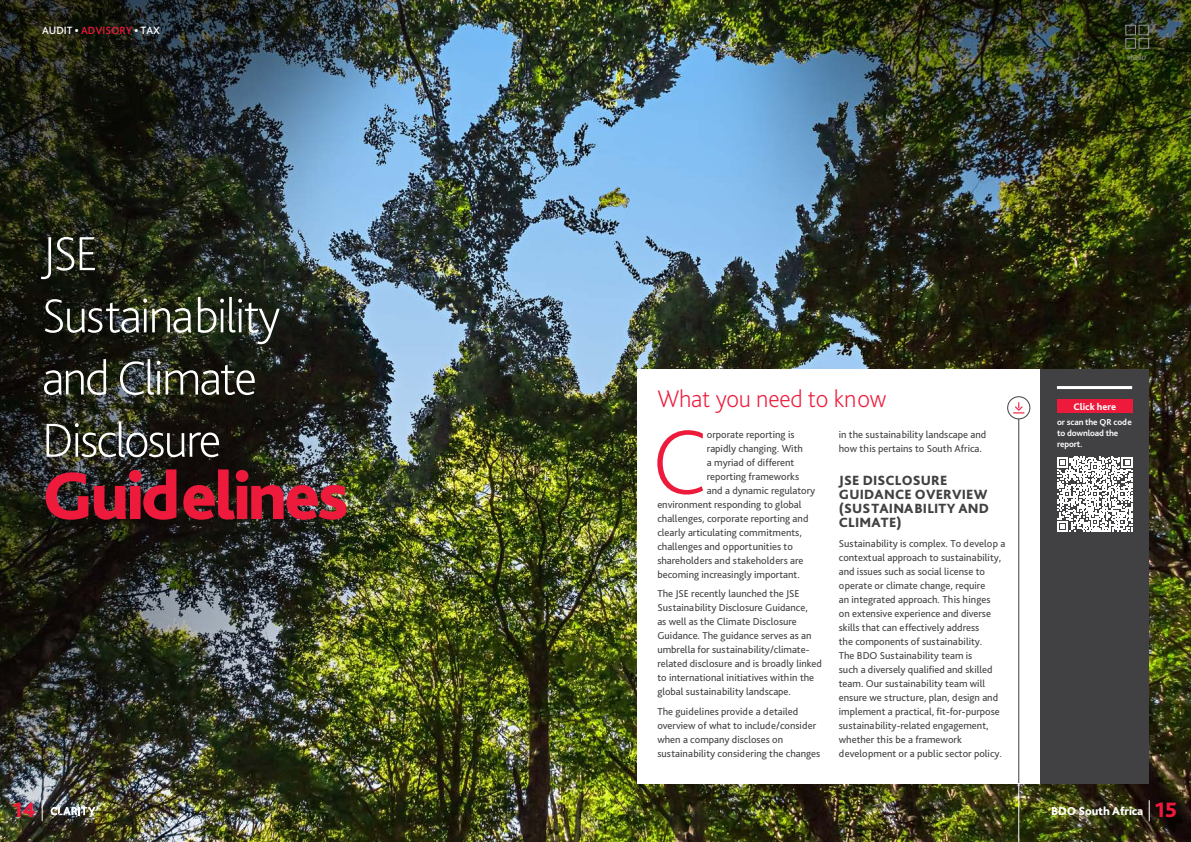
<style>
.page{position:relative;width:1191px;height:842px;background:#fff}
.page>*{position:absolute;margin:0;border:0;box-sizing:border-box;transform-origin:0 0}
.t1{font:200 95.5px "Bliss Pro";color:#ed1a3b}
.t2{font:800 70px "Bliss Pro";letter-spacing:-.04em;color:#ed1a3b}
.t3{font:200 50px/62.2px "Bliss Pro";letter-spacing:-.04em;color:#fff}
.t4{font:200 25px "Bliss Pro";letter-spacing:-.01em;color:#ed1a3b}
.t5{font:800 21.7px "Bliss Pro";color:#ed1a3b}
.t6{font:800 14px/14px "Bliss Pro";letter-spacing:.015em;color:#414042}
.t7{font:800 12px "Bliss Pro";letter-spacing:-.01em;color:#fff}
.t8{font:500 11px "Bliss Pro";letter-spacing:.005em;color:#fff}
.t9{font:10.5px/14px "Bliss Pro";color:#414042}
.t10{font:800 10px "Bliss Pro";color:#fff}
.t11{font:700 9px/10.8px "Bliss Pro";letter-spacing:-.015em;color:#fff}
.t12{font:7px "Bliss Pro";color:#939598}
.s1{font-weight:800}
.s2{color:#ed1a3b}
.s3{font-size:21.7px;color:#ed1a3b}
</style>
<div class="page">
<img style="left:0;top:0;width:1191px;height:842px">
<div style="left:637px;top:369px;width:403px;height:414px;background:#fff"></div>
<svg style="left:1136px;top:782px;width:55px;height:56px;background:#241910"></svg>
<svg style="left:1149px;top:800px;width:1px;height:21px"></svg>
<div style="left:1040px;top:369px;width:109px;height:414px;background:#414042"></div>
<hr style="left:1057px;top:386px;width:75px;height:3px;background:#fff">
<div style="left:1057px;top:399px;width:75px;height:14px;background:#ed1a3b"></div>
<svg style="left:1057px;top:457px;width:75px;height:75px"></svg>
<svg style="left:42px;top:800px;width:1px;height:21px"></svg>
<svg style="left:51px;top:807px;width:44px;height:8px"></svg>
<hr style="left:1018px;top:415px;width:1px;height:368px;background:#414042">
<svg style="left:1007px;top:397px;width:22px;height:22px"></svg>
<svg style="left:1013px;top:402px;width:11px;height:11px"></svg>
<div style="left:1007px;top:396px;width:23px;height:23px;border:1px solid #414042;border-radius:50%"></div>
<hr style="left:1018px;top:783px;width:1px;height:59px;background:#fff">
<div style="left:1125px;top:25px;width:10px;height:10px;border:1px solid #939598"></div>
<div style="left:1125px;top:38px;width:10px;height:11px;border:1px solid #939598"></div>
<div style="left:1138px;top:25px;width:11px;height:10px;border:1px solid #939598"></div>
<div style="left:1138px;top:38px;width:11px;height:11px;border:1px solid #939598"></div>
<p class="t8" style="left:42px;top:23px;width:119px">AUDIT <span class="s1">•</span> <span class="s2">ADVISORY</span> <span class="s1">•</span> TAX</p>
<h3 class="t3" style="left:42px;top:221px;width:240px">JSE<br>Sustainability and Climate<br>Disclosure</h3>
<h2 class="t2" style="left:42px;top:452px;width:308px">Guidelines</h2>
<h3 class="t5" style="left:12px;top:796px;width:25px">14</h3>
<p class="t12" style="left:1127px;top:54px;width:20px">MENU</p>
<h3 class="t4" style="left:657px;top:383px;width:230px">What you need to know</h3>
<h1 class="t1" style="left:652px;top:403px;width:56px">C</h1>
<p class="t9" style="left:707px;top:427px;width:89px">orporate reporting is</p>
<p class="t9" style="left:839px;top:427px;width:149px">in the sustainability landscape and how this pertains to South Africa.</p>
<h3 class="t6" style="left:839px;top:473px;width:152px">JSE DISCLOSURE<br>GUIDANCE OVERVIEW (SUSTAINABILITY AND<br>CLIMATE)</h3>
<p class="t9" style="left:839px;top:536px;width:168px">Sustainability is complex. To develop a contextual approach to sustainability, and issues such as social license to operate or climate change, require<br>an integrated approach. This hinges<br>on extensive experience and diverse skills that can effectively address<br>the components of sustainability.<br>The BDO Sustainability team is<br>such a diversely qualified and skilled team. Our sustainability team will ensure we structure, plan, design and implement a practical, fit-for-purpose sustainability-related engagement, whether this be a framework development or a public sector policy.</p>
<p class="t9" style="left:707px;top:441px;width:97px">rapidly changing. With</p>
<p class="t9" style="left:707px;top:455px;width:89px">a myriad of different</p>
<p class="t9" style="left:707px;top:469px;width:94px">reporting frameworks</p>
<p class="t9" style="left:707px;top:483px;width:110px">and a dynamic regulatory</p>
<p class="t9" style="left:657px;top:497px;width:146px">environment responding to global</p>
<p class="t9" style="left:657px;top:511px;width:153px">challenges, corporate reporting and</p>
<p class="t9" style="left:657px;top:525px;width:146px">clearly articulating commitments,</p>
<p class="t9" style="left:657px;top:539px;width:137px">challenges and opportunities to</p>
<p class="t9" style="left:657px;top:553px;width:148px">shareholders and stakeholders are</p>
<p class="t9" style="left:657px;top:567px;width:144px">becoming increasingly important.</p>
<p class="t9" style="left:657px;top:586px;width:166px">The JSE recently launched the JSE Sustainability Disclosure Guidance,<br>as well as the Climate Disclosure Guidance. The guidance serves as an umbrella for sustainability/climate&shy;related disclosure and is broadly linked to international initiatives within the global sustainability landscape.</p>
<p class="t9" style="left:657px;top:704px;width:164px">The guidelines provide a detailed overview of what to include/consider when a company discloses on sustainability considering the changes</p>
<p class="t10" style="left:1073px;top:400px;width:44px">Click here</p>
<p class="t11" style="left:1057px;top:416px;width:76px">or scan the QR code to download the report.</p>
<p class="t7" style="left:1051px;top:804px;width:127px">BDO South Africa <span class="s3">15</span></p>
</div>
